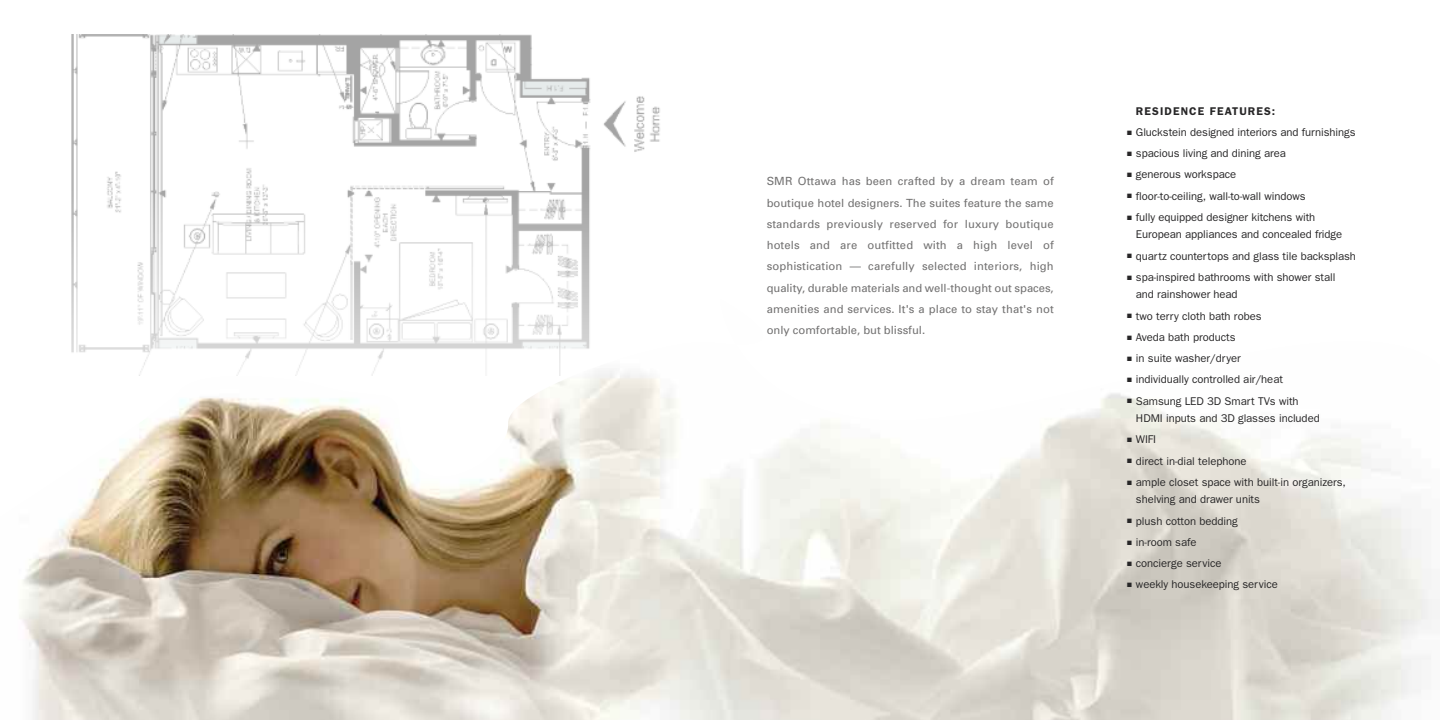
<style>
.page{position:relative;width:1440px;height:720px;background:#fff}
.page>*{position:absolute;margin:0;border:0;box-sizing:border-box;transform-origin:0 0}
.t1{font:11.25px/17.5px "Franklin Gothic";letter-spacing:-.005em;color:#272627}
.t2{font:11.25px/21.2px "Univers";color:#737272;text-align:justify}
.t3{font:600 11.25px "Franklin Gothic";letter-spacing:.1em;color:#272627}
</style>
<div class="page">
<img style="left:71px;top:34px;width:589px;height:157px">
<img style="left:71px;top:191px;width:519px;height:79px">
<img style="left:20px;top:299px;width:1420px;height:421px">
<p class="t2" style="left:767px;top:172px;width:289px">SMR Ottawa has been crafted by a dream team of boutique hotel designers. The suites feature the same standards previously reserved for luxury boutique hotels and are outfitted with a high level of sophistication — carefully selected interiors, high quality, durable materials and well-thought out spaces, amenities and services. It's a place to stay that's not only comfortable, but blissful.</p>
<p class="t3" style="left:1136px;top:104px;width:141px">RESIDENCE FEATURES:</p>
<p class="t1" style="left:1127px;top:123px;width:230px">■ Gluckstein designed interiors and furnishings</p>
<p class="t1" style="left:1127px;top:144px;width:160px">■ spacious living and dining area</p>
<p class="t1" style="left:1127px;top:166px;width:111px">■ generous workspace</p>
<p class="t1" style="left:1127px;top:187px;width:180px">■ floor-to-ceiling, wall-to-wall windows</p>
<p class="t1" style="left:1136px;top:208px;width:208px;text-indent:-9px">■ fully equipped designer kitchens with<br>European appliances and concealed fridge</p>
<p class="t1" style="left:1127px;top:247px;width:231px">■ quartz countertops and glass tile backsplash</p>
<p class="t1" style="left:1136px;top:268px;width:201px;text-indent:-9px">■ spa-inspired bathrooms with shower stall and rainshower head</p>
<p class="t1" style="left:1127px;top:307px;width:136px">■ two terry cloth bath robes</p>
<p class="t1" style="left:1127px;top:328px;width:110px">■ Aveda bath products</p>
<p class="t1" style="left:1127px;top:349px;width:115px">■ in suite washer/dryer</p>
<p class="t1" style="left:1127px;top:371px;width:157px">■ individually controlled air/heat</p>
<p class="t1" style="left:1136px;top:392px;width:185px;text-indent:-9px">■ Samsung LED 3D Smart TVs with<br>HDMI inputs and 3D glasses included</p>
<p class="t1" style="left:1127px;top:431px;width:31px">■ WIFI</p>
<p class="t1" style="left:1127px;top:452px;width:121px">■ direct in-dial telephone</p>
<p class="t1" style="left:1136px;top:473px;width:211px;text-indent:-9px">■ ample closet space with built-in organizers, shelving and drawer units</p>
<p class="t1" style="left:1127px;top:512px;width:112px">■ plush cotton bedding</p>
<p class="t1" style="left:1127px;top:533px;width:71px">■ in-room safe</p>
<p class="t1" style="left:1127px;top:554px;width:96px">■ concierge service</p>
<p class="t1" style="left:1127px;top:576px;width:152px">■ weekly housekeeping service</p>
</div>
